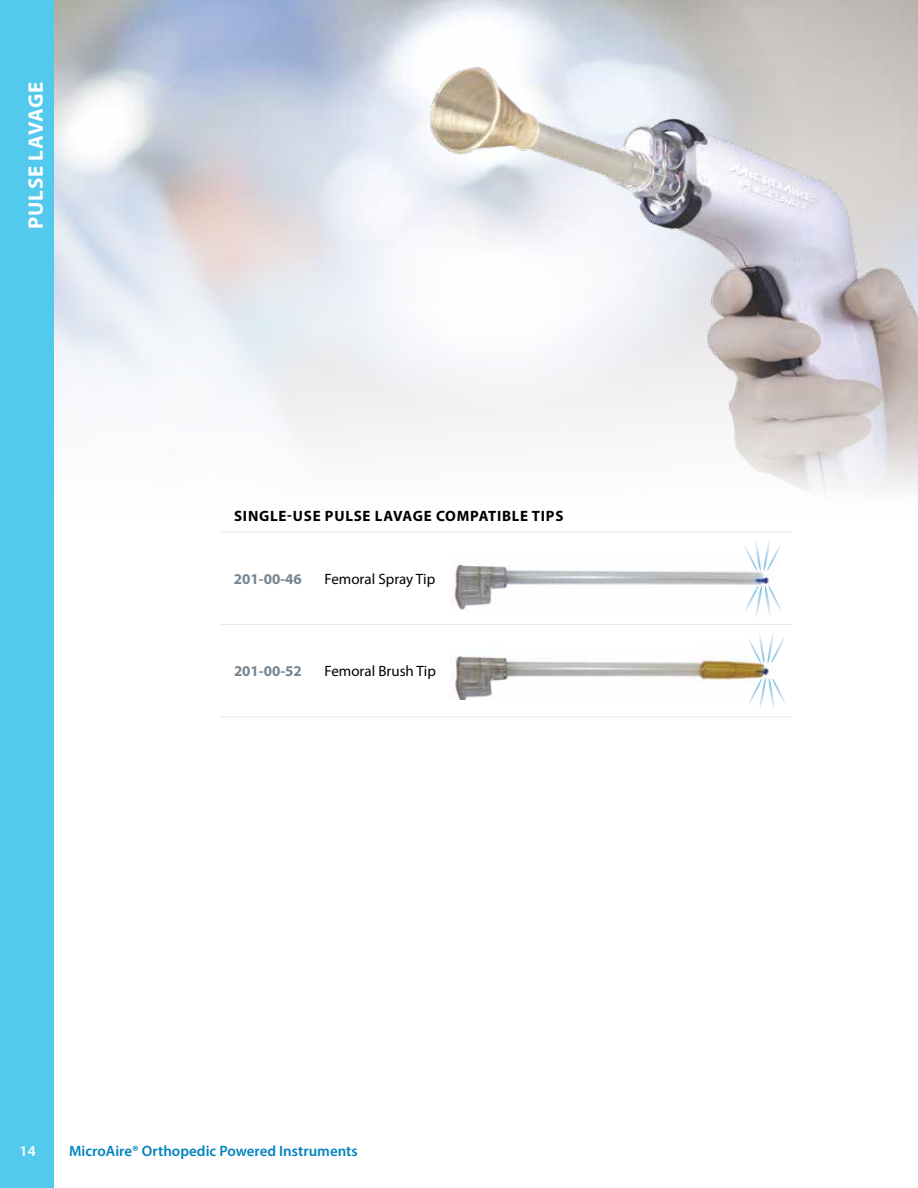
<style>
.page{position:relative;width:918px;height:1188px;background:#fff}
.page>*{position:absolute;margin:0;border:0;box-sizing:border-box;transform-origin:0 0}
.t1{font:700 21px "Myriad Pro";letter-spacing:.04em;color:#fff}
.t2{font:600 15px "Myriad Pro";color:#0083be}
.t3{font:700 15px "Myriad Pro";letter-spacing:.05em;color:#000}
.t4{font:15px "Myriad Pro";color:#000}
.t5{font:700 15px "Myriad Pro";color:#758591}
.t6{font:600 15px "Myriad Pro";color:#fff}
</style>
<div class="page">
<div style="left:0;top:0;width:54px;height:1188px;background:#52c9ed"></div>
<hr style="left:220px;top:532px;width:91px;height:1px;background:#e4eced">
<hr style="left:311px;top:532px;width:140px;height:1px;background:#e4eced">
<hr style="left:451px;top:532px;width:341px;height:1px;background:#e4eced">
<hr style="left:220px;top:624px;width:91px;height:1px;background:#e4eced">
<hr style="left:311px;top:624px;width:140px;height:1px;background:#e4eced">
<hr style="left:451px;top:624px;width:341px;height:1px;background:#e4eced">
<hr style="left:220px;top:717px;width:91px;height:1px;background:#e4eced">
<hr style="left:311px;top:717px;width:140px;height:1px;background:#e4eced">
<hr style="left:451px;top:717px;width:341px;height:1px;background:#e4eced">
<img style="left:451px;top:564px;width:321px;height:47px">
<svg style="left:744px;top:539px;width:37px;height:32px"></svg>
<svg style="left:745px;top:586px;width:36px;height:30px"></svg>
<img style="left:451px;top:648px;width:319px;height:52px">
<svg style="left:748px;top:634px;width:36px;height:29px"></svg>
<svg style="left:748px;top:678px;width:37px;height:31px"></svg>
<img style="left:413px;top:51px;width:505px;height:447px">
<h1 class="t1" style="left:22px;top:229px;width:149px;rotate:-90deg">PULSE LAVAGE</h1>
<p class="t3" style="left:234px;top:506px;width:331px">SINGLE-USE PULSE LAVAGE COMPATIBLE TIPS</p>
<p class="t5" style="left:234px;top:569px;width:69px">201-00-46</p>
<p class="t4" style="left:325px;top:570px;width:112px">Femoral Spray Tip</p>
<p class="t5" style="left:234px;top:662px;width:69px">201-00-52</p>
<p class="t4" style="left:325px;top:662px;width:113px">Femoral Brush Tip</p>
<p class="t6" style="left:20px;top:1141px;width:18px">14</p>
<p class="t2" style="left:69px;top:1141px;width:290px">MicroAire® Orthopedic Powered Instruments</p>
</div>
